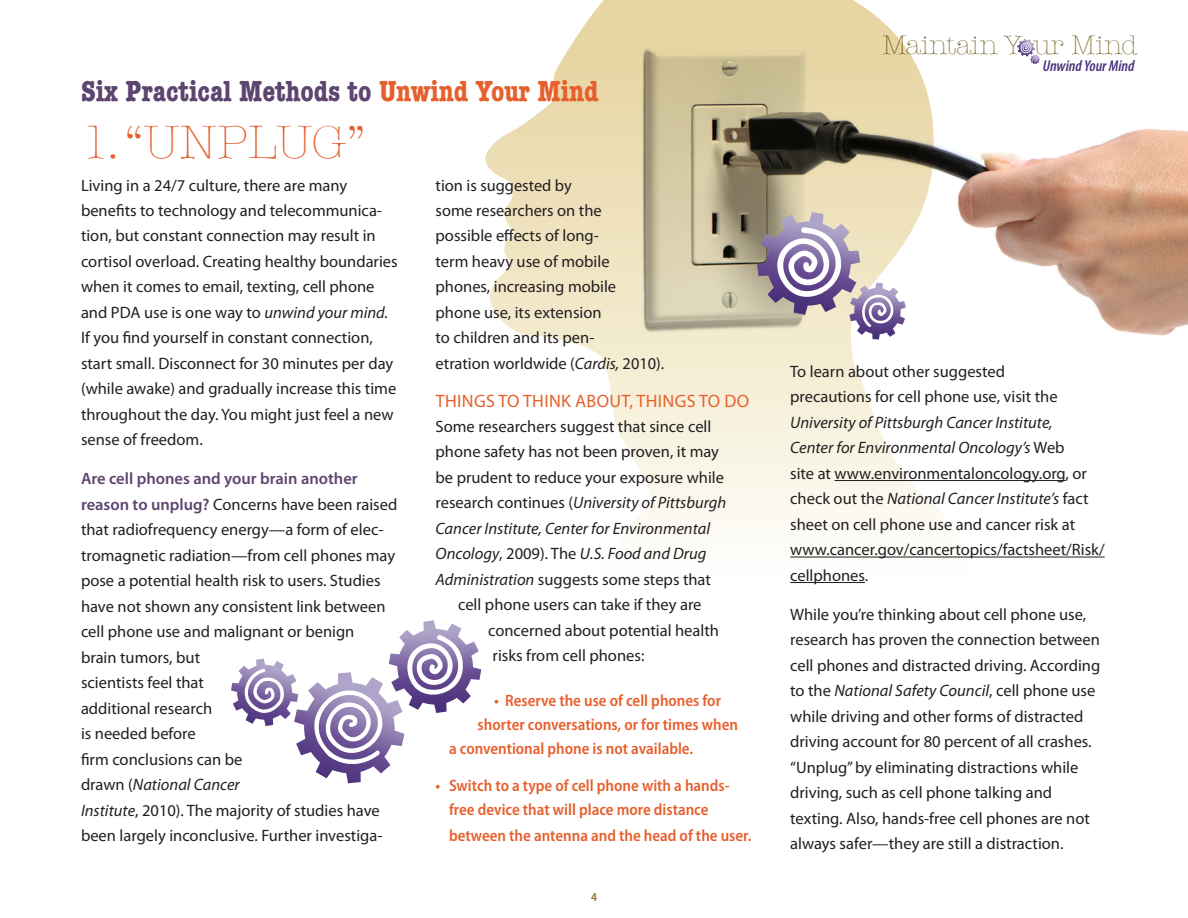
<style>
.page{position:relative;width:1188px;height:918px;background:#fff}
.page>*{position:absolute;margin:0;border:0;box-sizing:border-box;transform-origin:0 0}
.t1{font:300 48px "American Typewriter";color:#e6602d}
.t2{font:700 condensed 30px "American Typewriter";color:#5d4570}
.t3{font:300 27.45px "American Typewriter";color:#7b6f2c}
.t4{font:18px "Myriad Pro";letter-spacing:.02em;color:#e6602d}
.t5{font:16.5px/25.5px "Myriad Pro";color:#231f20}
.t6{font:600 semi-condensed 16.5px/24px "Myriad Pro";color:#e6602d;text-align:center}
.t7{font:italic 16.5px "Myriad Pro";color:#231f20}
.t8{font:italic 600 condensed 15.75px "Myriad Pro";color:#483179}
.t9{font:600 semi-condensed 12px "Myriad Pro";color:#8a7432}
.s1{color:#e6602d}
.s2{font-style:italic}
.s3{font-weight:600;color:#5d4570}
.s4{font-style:normal}
</style>
<div class="page">
<svg style="left:485px;top:107px;width:490px;height:450px"></svg>
<img style="left:546px;top:0;width:642px;height:431px">
<hr style="left:835px;top:480px;width:231px;height:1px;background:#231f20">
<hr style="left:790px;top:557px;width:315px;height:1px;background:#231f20">
<hr style="left:790px;top:582px;width:75px;height:1px;background:#231f20">
<svg style="left:231px;top:620px;width:250px;height:163px"></svg>
<svg style="left:757px;top:212px;width:149px;height:128px"></svg>
<h2 class="t2" style="left:81px;top:67px;width:519px">Six Practical Methods to <span class="s1">Unwind Your Mind</span></h2>
<h1 class="t1" style="left:81px;top:107px;width:286px">1. “UNPLUG”</h1>
<p class="t5" style="left:81px;top:173px;width:318px">Living in a 24/7 culture, there are many benefits to technology and telecommunica&shy;tion, but constant connection may result in cortisol overload. Creating healthy boundaries when it comes to email, texting, cell phone and PDA use is one way to <span class="s2">unwind your mind.<br></span>If you find yourself in constant connection, start small. Disconnect for 30 minutes per day (while awake) and gradually increase this time throughout the day. You might just feel a new sense of freedom.</p>
<p class="t5" style="left:81px;top:466px;width:318px"><span class="s3">Are cell phones and your brain another reason to unplug?</span> Concerns have been raised that radiofrequency energy—a form of elec&shy;tromagnetic radiation—from cell phones may pose a potential health risk to users. Studies have not shown any consistent link between cell phone use and malignant or benign<br>brain tumors, but<br>scientists feel that<br>additional research<br>is needed before<br>firm conclusions can be<br>drawn (<span class="s2">National Cancer<br>Institute</span>, 2010). The majority of studies have been largely inconclusive. Further investiga-</p>
<p class="t5" style="left:436px;top:173px;width:230px">tion is suggested by<br>some researchers on the<br>possible effects of long-<br>term heavy use of mobile phones, increasing mobile phone use, its extension<br>to children and its pen-<br>etration worldwide (<span class="s2">Cardis,</span> 2010).</p>
<p class="t4" style="left:436px;top:391px;width:315px">Things to Think About, Things to Do</p>
<p class="t5" style="left:436px;top:414px;width:277px">Some researchers suggest that since cell</p>
<p class="t5" style="left:436px;top:440px;width:285px">phone safety has not been proven, it may</p>
<p class="t5" style="left:436px;top:465px;width:290px">be prudent to reduce your exposure while</p>
<p class="t7" style="left:436px;top:494px;width:292px"><span class="s4">research continues (</span>University of Pittsburgh</p>
<p class="t7" style="left:436px;top:520px;width:276px">Cancer Institute, Center for Environmental</p>
<p class="t7" style="left:436px;top:545px;width:272px">Oncology<span class="s4">, 2009). The</span> U.S. Food and Drug</p>
<p class="t5" style="left:436px;top:567px;width:277px"><span class="s2">Administration</span> suggests some steps that</p>
<p class="t5" style="left:458px;top:592px;width:245px">cell phone users can take if they are</p>
<p class="t5" style="left:488px;top:618px;width:232px">concerned about potential health</p>
<p class="t5" style="left:493px;top:643px;width:153px">risks from cell phones:</p>
<p class="t6" style="left:494px;top:689px;width:228px">• Reserve the use of cell phones for</p>
<p class="t6" style="left:478px;top:713px;width:262px">shorter conversations, or for times when</p>
<p class="t6" style="left:449px;top:737px;width:246px">a conventional phone is not available.</p>
<p class="t6" style="left:436px;top:774px;width:296px">• Switch to a type of cell phone with a hands&shy;free device that will place more distance</p>
<p class="t6" style="left:449px;top:824px;width:304px">between the antenna and the head of the user.</p>
<p class="t9" style="left:591px;top:890px;width:7px">4</p>
<h3 class="t3" style="left:882px;top:25px;width:257px">Maintain Your Mind</h3>
<p class="t8" style="left:1043px;top:58px;width:93px">Unwind Your Mind</p>
<p class="t5" style="left:790px;top:359px;width:269px">To learn about other suggested precautions for cell phone use, visit the</p>
<p class="t5" style="left:790px;top:410px;width:316px"><span class="s2">University of Pittsburgh Cancer Institute,<br>Center for Environmental Oncology’s</span> Web<br>site at www.environmentaloncology.org, or check out the <span class="s2">National Cancer Institute’s</span> fact sheet on cell phone use and cancer risk at www.cancer.gov/cancertopics/factsheet/Risk/ cellphones.</p>
<p class="t5" style="left:790px;top:602px;width:312px">While you’re thinking about cell phone use, research has proven the connection between cell phones and distracted driving. According to the <span class="s2">National Safety Council</span>, cell phone use while driving and other forms of distracted driving account for 80 percent of all crashes. “Unplug” by eliminating distractions while driving, such as cell phone talking and texting. Also, hands-free cell phones are not always safer—they are still a distraction.</p>
</div>
